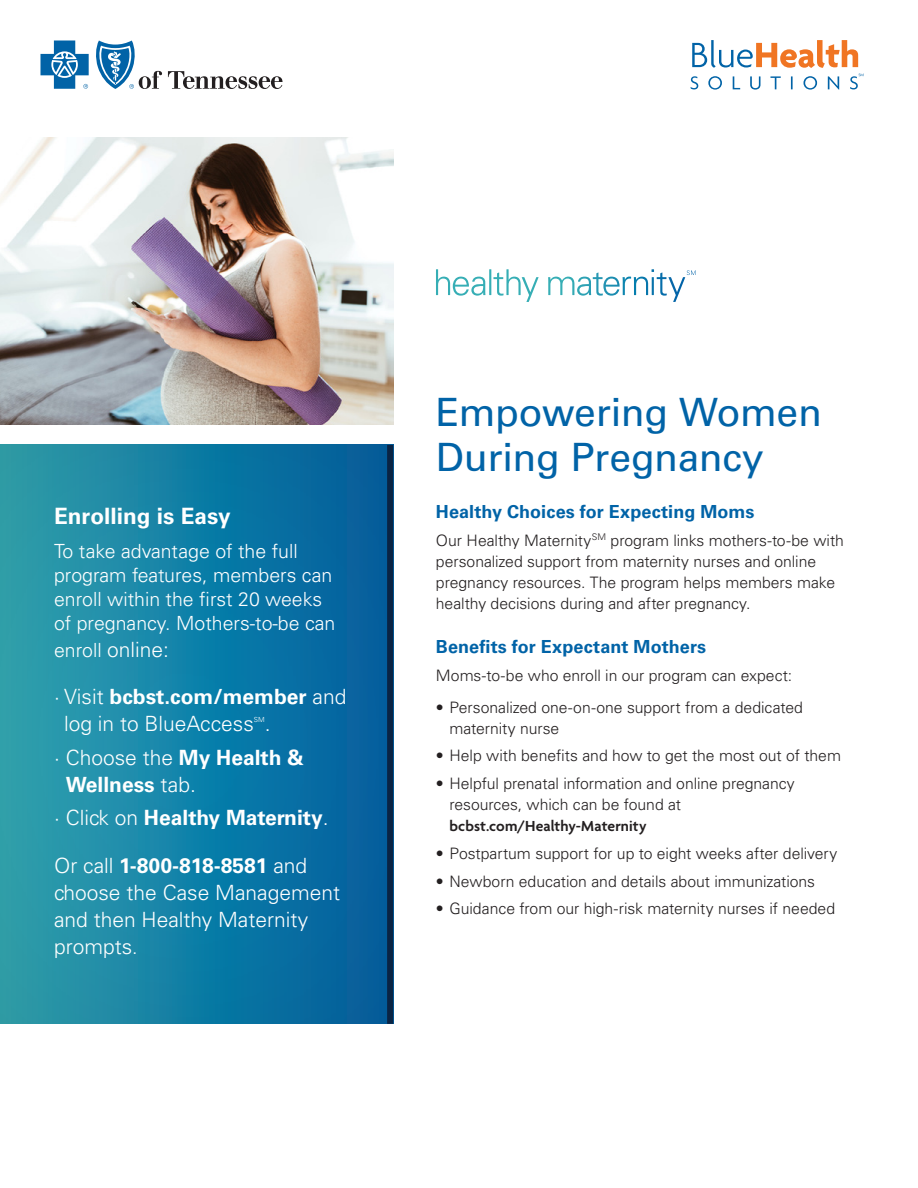
<style>
.page{position:relative;width:918px;height:1188px;background:#fff}
.page>*{position:absolute;margin:0;border:0;box-sizing:border-box;transform-origin:0 0}
.t1{font:39px/45px "Univers LT Std";letter-spacing:-.01em;color:#0163a7}
.t2{font:700 22.5px "Univers LT Std";color:#fff}
.t3{font:300 21px/27px "Univers LT Std";color:#fff}
.t4{font:700 21px/33.8px "Univers LT Std";color:#fff}
.t5{font:300 19.5px/24px "Univers LT Std";color:#fff}
.t6{font:700 18px "Univers LT Std";letter-spacing:.005em;color:#0163a7}
.t7{font:300 15.75px/21px "Univers LT Std";letter-spacing:-.005em;color:#231f20}
.t8{font:600 15.75px "Agenda";letter-spacing:.005em;color:#231f20}
.t9{font:300 7.05px "Univers LT Std";color:#fff}
.s1{font-size:19.5px}
.s2{font-weight:700}
.s3{font-weight:300}
</style>
<div class="page">
<div style="left:0;top:444px;width:394px;height:581px;background:#231f20;opacity:.15"></div>
<svg style="left:691px;top:40px;width:173px;height:50px"></svg>
<div style="left:387px;top:445px;width:6px;height:579px;background:#0a2444"></div>
<svg style="left:436px;top:269px;width:260px;height:27px"></svg>
<img style="left:0;top:137px;width:393px;height:288px">
<svg style="left:168px;top:71px;width:115px;height:18px"></svg>
<svg style="left:40px;top:40px;width:49px;height:49px"></svg>
<svg style="left:96px;top:40px;width:66px;height:49px"></svg>
<h2 class="t2" style="left:54px;top:503px;width:178px">Enrolling is Easy</h2>
<p class="t5" style="left:54px;top:539px;width:283px">To take advantage of the full program features, members can enroll within the first 20 weeks of pregnancy. Mothers-to-be can</p>
<h3 class="t3" style="left:54px;top:636px;width:116px"><span class="s1">enroll</span> online:</h3>
<h3 class="t3" style="left:64px;top:683px;width:284px;text-indent:-10px">· Visit <span class="s2">bcbst.com/member</span> and log in to BlueAccess</h3>
<p class="t9" style="left:254px;top:716px;width:12px">SM</p>
<h3 class="t3" style="left:54px;top:707px;width:251px;line-height:33.8px;text-indent:211px">.<br>· Choose the <span class="s2">My Health &amp;</span></h3>
<h3 class="t4" style="left:54px;top:768px;width:276px;text-indent:12px">Wellness <span class="s3">tab.<br>· Click on</span> Healthy Maternity<span class="s3">.</span></h3>
<h3 class="t3" style="left:54px;top:852px;width:288px">Or call <span class="s2">1-800-818-8581</span> and choose the Case Management and then Healthy Maternity prompts<span class="s1">.</span></h3>
<h1 class="t1" style="left:436px;top:389px;width:387px">Empowering Women<br>During Pregnancy</h1>
<p class="t6" style="left:436px;top:501px;width:320px">Healthy Choices for Expecting Moms</p>
<p class="t7" style="left:436px;top:529px;width:410px">Our Healthy Maternity<sup>SM</sup> program links mothers-to-be with personalized support from maternity nurses and online pregnancy resources. The program helps members make healthy decisions during and after pregnancy.</p>
<p class="t6" style="left:436px;top:636px;width:272px">Benefits for Expectant Mothers</p>
<p class="t7" style="left:436px;top:665px;width:358px">Moms-to-be who enroll in our program can expect:</p>
<p class="t7" style="left:449px;top:697px;width:355px;text-indent:-14px">• Personalized one-on-one support from a dedicated maternity nurse</p>
<p class="t7" style="left:436px;top:745px;width:407px">• Help with benefits and how to get the most out of them</p>
<p class="t7" style="left:449px;top:773px;width:347px;text-indent:-14px">• Helpful prenatal information and online pregnancy resources, which can be found at</p>
<p class="t8" style="left:449px;top:818px;width:199px">bcbst.com/Healthy-Maternity</p>
<p class="t7" style="left:436px;top:843px;width:403px">• Postpartum support for up to eight weeks after delivery</p>
<p class="t7" style="left:436px;top:871px;width:381px">• Newborn education and details about immunizations</p>
<p class="t7" style="left:436px;top:898px;width:401px">• Guidance from our high-risk maternity nurses if needed</p>
</div>
